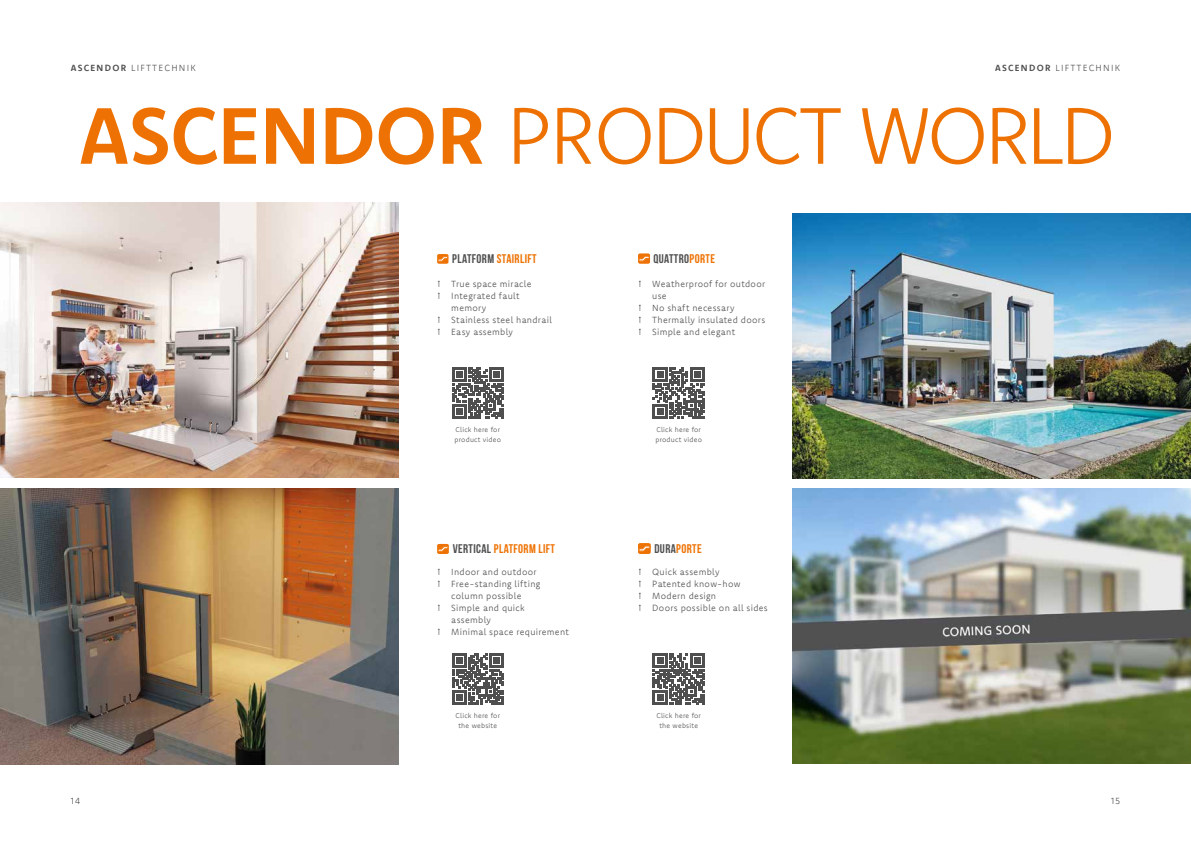
<style>
.page{position:relative;width:1191px;height:842px;background:#fff}
.page>*{position:absolute;margin:0;border:0;box-sizing:border-box;transform-origin:0 0}
.t1{font:300 80px "Komet";letter-spacing:-.06em;color:#ee7203}
.t2{font:700 12.6px "Bebas Neue";letter-spacing:.03em;color:#ee7203}
.t3{font:700 12.6px "Bebas Neue";letter-spacing:.03em;color:#504f4f}
.t4{font:300 9px/12px "Komet";letter-spacing:.035em;color:#504f4f}
.t5{font:300 9px "Komet";letter-spacing:.14em;color:#504f4f}
.t6{font:300 7px/10px "Komet";letter-spacing:.03em;color:#504f4f}
.s1{font-weight:700}
.s2{color:#504f4f}
.s3{color:#ee7203}
</style>
<div class="page">
<img style="left:0;top:489px;width:398px;height:275px">
<img style="left:0;top:203px;width:398px;height:275px">
<img style="left:792px;top:213px;width:399px;height:265px">
<svg style="left:452px;top:367px;width:51px;height:52px"></svg>
<svg style="left:653px;top:367px;width:51px;height:52px"></svg>
<svg style="left:638px;top:543px;width:13px;height:11px"></svg>
<svg style="left:638px;top:253px;width:12px;height:11px"></svg>
<svg style="left:437px;top:254px;width:11px;height:10px"></svg>
<svg style="left:437px;top:544px;width:12px;height:10px"></svg>
<svg style="left:452px;top:653px;width:51px;height:52px"></svg>
<svg style="left:653px;top:653px;width:51px;height:52px"></svg>
<img style="left:792px;top:489px;width:399px;height:275px">
<p class="t5" style="left:71px;top:62px;width:126px"><span class="s1">ASCENDOR</span> LIFTTECHNIK</p>
<p class="t5" style="left:995px;top:62px;width:126px"><span class="s1">ASCENDOR</span> LIFTTECHNIK</p>
<h1 class="t1" style="left:79px;top:84px;width:1039px"><span class="s1">ASCENDOR</span> PRODUCT WORLD</h1>
<h2 class="t2" style="left:452px;top:252px;width:86px"><span class="s2">PLATFORM</span> STAIRLIFT</h2>
<h2 class="t3" style="left:653px;top:252px;width:63px">QUATTRO<span class="s3">PORTE</span></h2>
<p class="t4" style="left:451px;top:277px;width:102px">True space miracle<br>Integrated fault memory<br>Stainless steel handrail<br>Easy assembly</p>
<p class="t4" style="left:652px;top:277px;width:115px">Weatherproof for outdoor use<br>No shaft necessary<br>Thermally insulated doors<br>Simple and elegant</p>
<p class="t6" style="left:454px;top:424px;width:48px">Click here for product video</p>
<p class="t6" style="left:655px;top:424px;width:48px">Click here for product video</p>
<h2 class="t2" style="left:453px;top:542px;width:104px"><span class="s2">VERTICAL</span> PLATFORM LIFT</h2>
<h2 class="t2" style="left:654px;top:542px;width:49px"><span class="s2">DURA</span>PORTE</h2>
<p class="t4" style="left:451px;top:565px;width:119px">Indoor and outdoor<br>Free-standing lifting column possible<br>Simple and quick<br>assembly<br>Minimal space requirement</p>
<p class="t4" style="left:652px;top:565px;width:117px">Quick assembly<br>Patented know-how<br>Modern design<br>Doors possible on all sides</p>
<p class="t4" style="left:71px;top:795px;width:11px">14</p>
<p class="t6" style="left:455px;top:710px;width:46px;text-align:center">Click here for the website</p>
<p class="t6" style="left:656px;top:710px;width:46px;text-align:center">Click here for the website</p>
<p class="t4" style="left:1111px;top:795px;width:11px">15</p>
</div>
